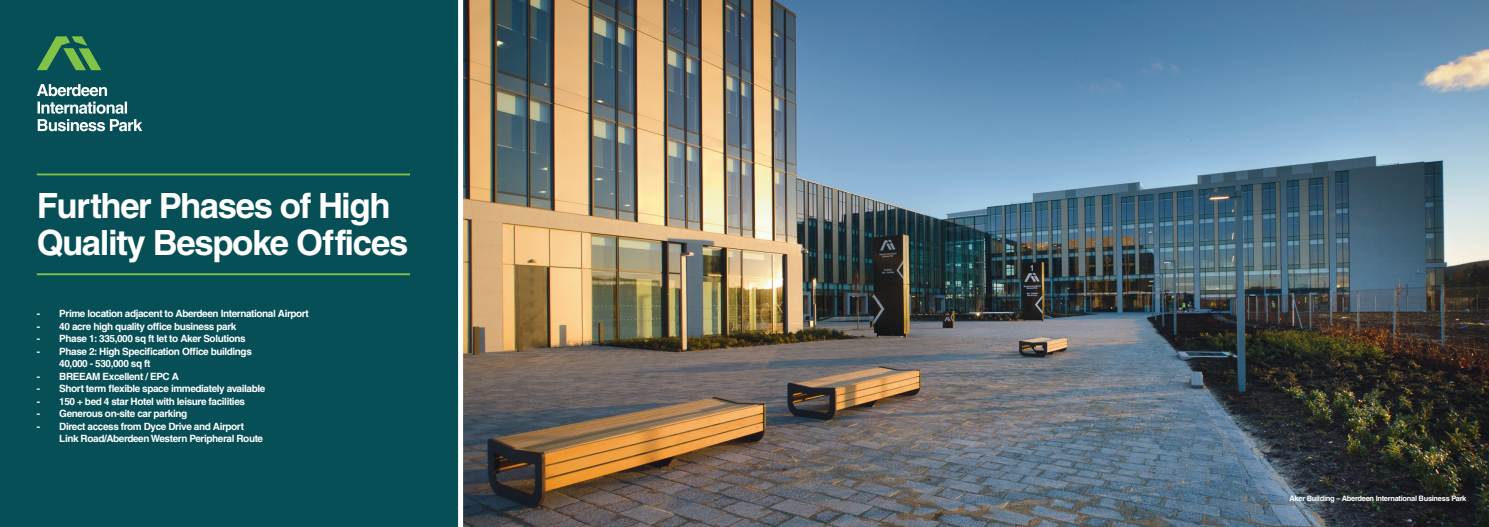
<style>
.page{position:relative;width:1489px;height:527px;background:#fff}
.page>*{position:absolute;margin:0;border:0;box-sizing:border-box;transform-origin:0 0}
.t1{font:700 34.75px/37px "Helvetica LT";letter-spacing:-.04em;color:#fff}
.t2{font:700 10px/12.5px "Helvetica LT";letter-spacing:-.04em;color:#fff}
.t3{font:700 7.5px "Helvetica LT";letter-spacing:-.04em;color:#fff}
</style>
<div class="page">
<div style="left:0;top:0;width:744px;height:526px;background:#064f56"></div>
<svg style="left:37px;top:36px;width:64px;height:34px"></svg>
<img style="left:463px;top:0;width:1025px;height:526px">
<div style="left:458px;top:0;width:5px;height:526px;background:#fff"></div>
<hr style="left:37px;top:173px;width:373px;height:2px;background:#80c346">
<hr style="left:37px;top:273px;width:373px;height:2px;background:#80c346">
<svg style="left:37px;top:84px;width:105px;height:47px"></svg>
<h1 class="t1" style="left:37px;top:186px;width:373px">Further Phases of High<br>Quality Bespoke Offices</h1>
<p class="t2" style="left:37px;top:307px;width:274px">- Prime location adjacent to Aberdeen International Airport</p>
<p class="t2" style="left:37px;top:319px;width:201px">- 40 acre high quality office business park</p>
<p class="t2" style="left:37px;top:332px;width:210px">- Phase 1: 335,000 sq ft let to Aker Solutions</p>
<p class="t2" style="left:59px;top:344px;width:194px;text-indent:-22px">- Phase 2: High Specification Office buildings<br>40,000 - 530,000 sq ft</p>
<p class="t2" style="left:37px;top:369px;width:144px">- BREEAM Excellent / EPC A</p>
<p class="t2" style="left:37px;top:382px;width:230px">- Short term flexible space immediately available</p>
<p class="t2" style="left:37px;top:394px;width:210px">- 150 + bed 4 star Hotel with leisure facilities</p>
<p class="t2" style="left:37px;top:407px;width:152px">- Generous on-site car parking</p>
<p class="t2" style="left:59px;top:419px;width:205px;text-indent:-22px">- Direct access from Dyce Drive and Airport<br>Link Road/Aberdeen Western Peripheral Route</p>
<p class="t3" style="left:1289px;top:493px;width:178px">Aker Building – Aberdeen International Business Park</p>
</div>
